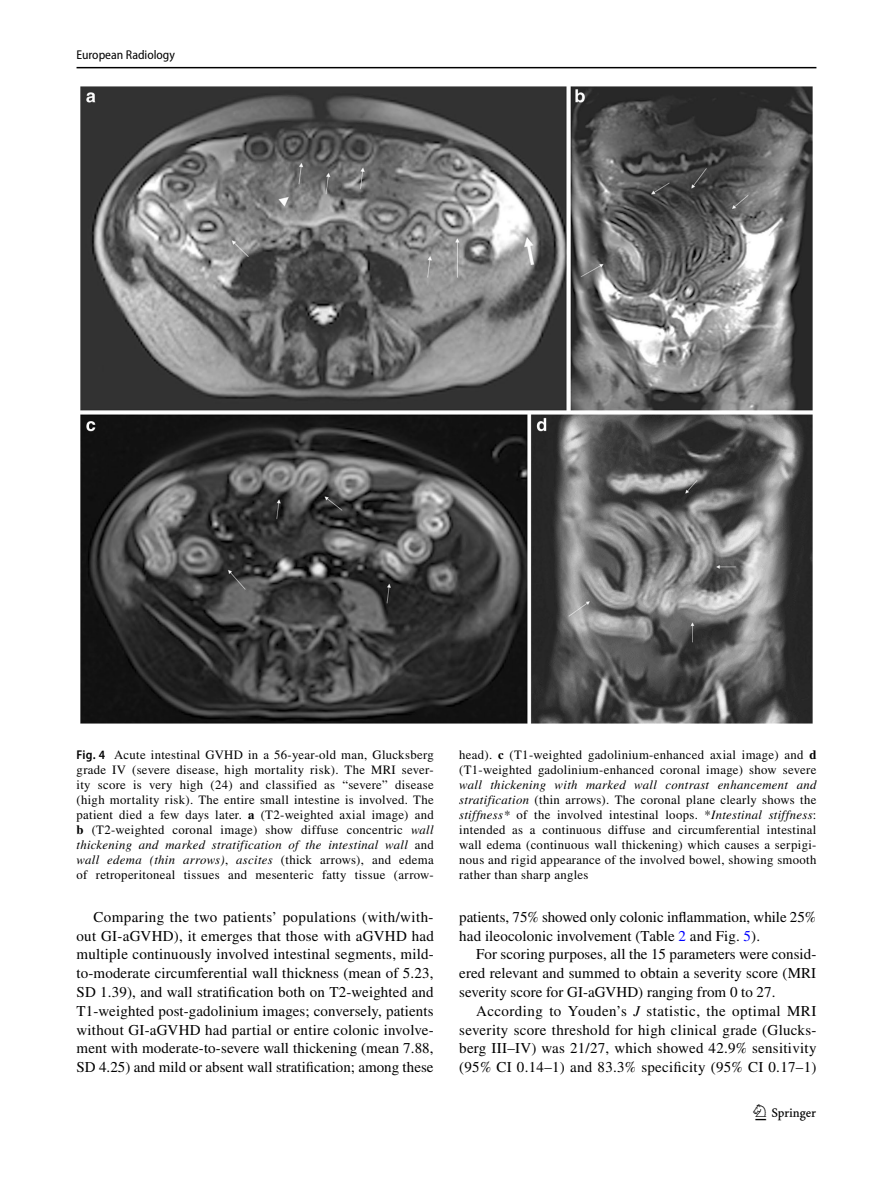
<style>
.page{position:relative;width:893px;height:1187px;background:#fff}
.page>*{position:absolute;margin:0;border:0;box-sizing:border-box;transform-origin:0 0}
.t1{font:22.5px "Springnew Regular 3";color:#000}
.t2{font:15px/18.8px "STIX";letter-spacing:.005em;color:#000;text-align:justify}
.t3{font:12.75px/15px "STIX";letter-spacing:.025em;color:#000;text-align:justify}
.t4{font:semi-condensed 12.75px "Myriad Pro";color:#000}
.s1{font-family:"Myriad Pro";font-weight:600;font-stretch:semi-condensed}
.s2{font-weight:700}
.s3{font-style:italic}
.s4{color:#00f}
</style>
<div class="page">
<hr style="left:77px;top:67px;width:739px;height:1px;background:#000">
<img style="left:81px;top:87px;width:731px;height:636px">
<p class="t4" style="left:77px;top:48px;width:100px">European Radiology</p>
<p class="t3" style="left:77px;top:747px;width:359px"><span class="s1">Fig. 4</span> Acute intestinal GVHD in a 56-year-old man, Glucksberg grade IV (severe disease, high mortality risk). The MRI sever&shy;ity score is very high (24) and classified as “severe” disease (high mortality risk). The entire small intestine is involved. The patient died a few days later. <span class="s2">a</span> (T2-weighted axial image) and <span class="s2">b</span> (T2-weighted coronal image) show diffuse concentric <span class="s3">wall thickening and marked stratification of the intestinal wall</span> and <span class="s3">wall edema (thin arrows)</span>, <span class="s3">ascites</span> (thick arrows), and edema of retroperitoneal tissues and mesenteric fatty tissue (arrow-</p>
<p class="t3" style="left:459px;top:747px;width:359px">head). <span class="s2">c</span> (T1-weighted gadolinium-enhanced axial image) and <span class="s2">d </span>(T1-weighted gadolinium-enhanced coronal image) show severe</p>
<p class="t3" style="left:459px;top:777px;width:359px"><span class="s3">wall thickening with marked wall contrast enhancement and stratification</span> (thin arrows). The coronal plane clearly shows the <span class="s3">stiffness*</span> of the involved intestinal loops. *<span class="s3">Intestinal stiffness</span>: intended as a continuous diffuse and circumferential intestinal wall edema (continuous wall thickening) which causes a serpigi&shy;nous and rigid appearance of the involved bowel, showing smooth rather than sharp angles</p>
<p class="t2" style="left:77px;top:908px;width:359px;text-indent:17px">Comparing the two patients’ populations (with/with&shy;out GI-aGVHD), it emerges that those with aGVHD had multiple continuously involved intestinal segments, mild&shy;to-moderate circumferential wall thickness (mean of 5.23, SD 1.39), and wall stratification both on T2-weighted and T1-weighted post-gadolinium images; conversely, patients without GI-aGVHD had partial or entire colonic involve&shy;ment with moderate-to-severe wall thickening (mean 7.88, SD 4.25) and mild or absent wall stratification; among these</p>
<p class="t2" style="left:459px;top:908px;width:358px">patients, 75% showed only colonic inflammation, while 25% had ileocolonic involvement (Table <span class="s4">2</span> and Fig. <span class="s4">5</span>).</p>
<p class="t2" style="left:459px;top:946px;width:359px;text-indent:17px">For scoring purposes, all the 15 parameters were consid&shy;ered relevant and summed to obtain a severity score (MRI severity score for GI-aGVHD) ranging from 0 to 27.</p>
<p class="t2" style="left:459px;top:1002px;width:359px;text-indent:17px">According to Youden’s <span class="s3">J</span> statistic, the optimal MRI severity score threshold for high clinical grade (Glucks&shy;berg III–IV) was 21/27, which showed 42.9% sensitivity (95% CI 0.14–1) and 83.3% specificity (95% CI 0.17–1)</p>
<h1 class="t1" style="left:755px;top:1104px;width:62px">1 3</h1>
</div>
